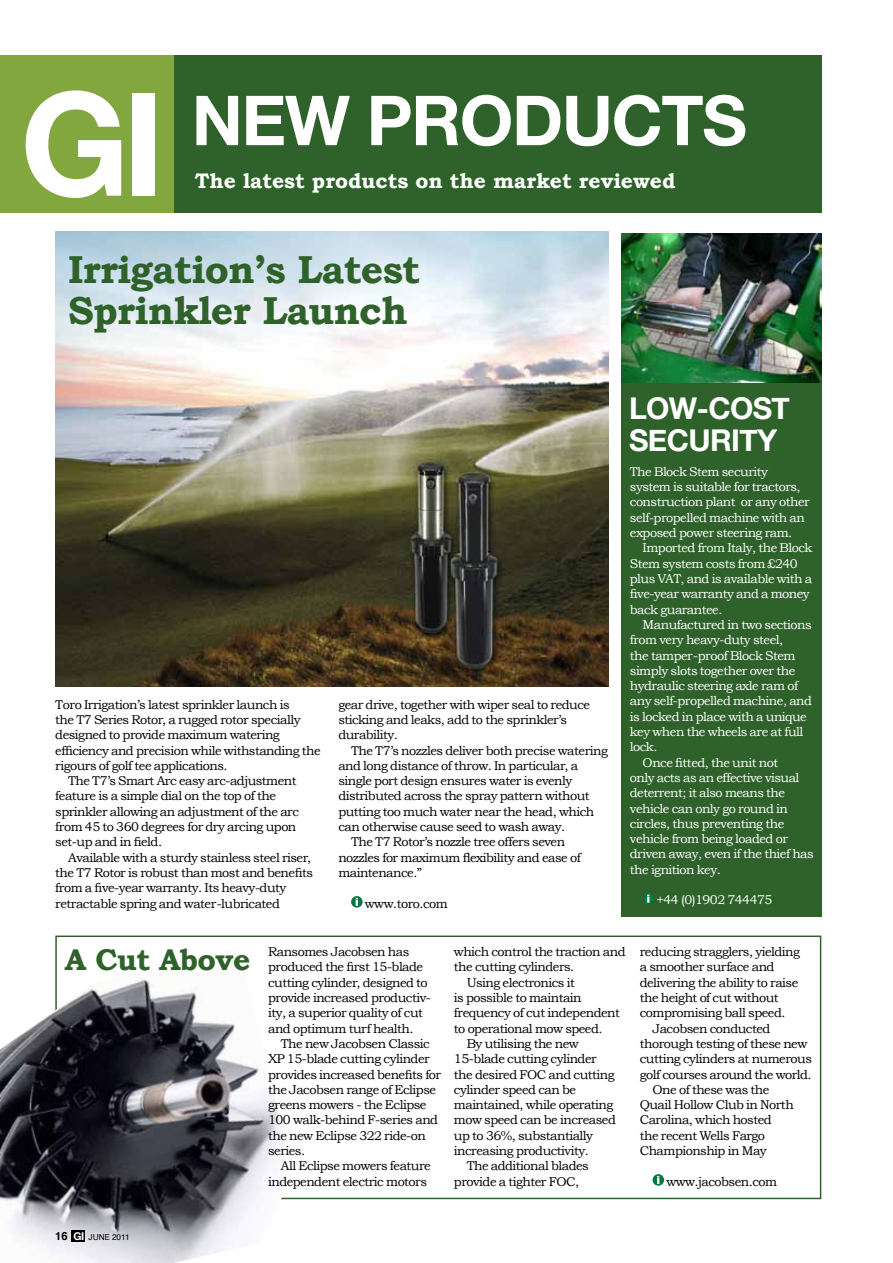
<style>
.page{position:relative;width:893px;height:1263px;background:#fff}
.page>*{position:absolute;margin:0;border:0;box-sizing:border-box;transform-origin:0 0}
.t1{font:700 69px "Helvetica Neue";letter-spacing:-.02em;color:#fff}
.t2{font:700 39px/40.5px "Bookman Old Style";letter-spacing:-.02em;color:#2f622a}
.t3{font:700 30px/31.5px "Helvetica Neue";letter-spacing:-.02em;color:#fff}
.t4{font:700 30px "Bookman Old Style";letter-spacing:-.02em;color:#2f622a}
.t5{font:700 21px "Bookman Old Style";color:#fff}
.t6{font:12.75px/15.3px "Bookman Old Style";letter-spacing:-.04em;color:#000}
.t7{font:12.75px/15.3px "Bookman Old Style";letter-spacing:-.04em;color:#fff}
.t8{font:8.25px "Helvetica";color:#000}
.s1{font-size:144px}
.s2{font-weight:700;font-size:11.25px}
.s3{font-family:"Helvetica Neue";font-weight:700;font-size:10.8px;color:#fff}
</style>
<div class="page">
<div style="left:55px;top:935px;width:766px;height:264px;border:2px solid #2f622a"></div>
<img style="left:0;top:947px;width:292px;height:316px">
<div style="left:71px;top:1230px;width:14px;height:11px;background:#000"></div>
<div style="left:0;top:55px;width:821px;height:158px;background:#2f622a"></div>
<div style="left:0;top:55px;width:173px;height:158px;background:#81a73e"></div>
<div style="left:621px;top:233px;width:200px;height:683px;background:#2f622a"></div>
<div style="left:351px;top:896px;width:11px;height:11px;background:#007840;border-radius:50%"></div>
<svg style="left:355px;top:898px;width:3px;height:8px"></svg>
<img style="left:55px;top:232px;width:553px;height:454px">
<img style="left:621px;top:234px;width:200px;height:149px">
<svg style="left:642px;top:893px;width:12px;height:11px"></svg>
<svg style="left:647px;top:894px;width:2px;height:9px"></svg>
<svg style="left:652px;top:1174px;width:11px;height:12px"></svg>
<svg style="left:656px;top:1176px;width:3px;height:8px"></svg>
<h1 class="t1" style="left:20px;top:78px;width:720px"><span class="s1">GI</span> NEW PRODUCTS</h1>
<h3 class="t5" style="left:195px;top:169px;width:482px">The latest products on the market reviewed</h3>
<h2 class="t2" style="left:68px;top:249px;width:353px">Irrigation’s Latest<br>Sprinkler Launch</h2>
<p class="t6" style="left:55px;top:697px;width:236px">Toro Irrigation’s latest sprinkler launch is</p>
<p class="t6" style="left:55px;top:712px;width:247px">the T7 Series Rotor, a rugged rotor specially</p>
<p class="t6" style="left:55px;top:727px;width:226px">designed to provide maximum watering</p>
<p class="t6" style="left:55px;top:742px;width:267px">efficiency and precision while withstanding the</p>
<p class="t6" style="left:55px;top:758px;width:174px">rigours of golf tee applications.</p>
<p class="t6" style="left:68px;top:773px;width:230px">The T7’s Smart Arc easy arc-adjustment</p>
<p class="t6" style="left:55px;top:788px;width:222px">feature is a simple dial on the top of the</p>
<p class="t6" style="left:55px;top:804px;width:245px">sprinkler allowing an adjustment of the arc</p>
<p class="t6" style="left:55px;top:819px;width:242px">from 45 to 360 degrees for dry arcing upon</p>
<p class="t6" style="left:55px;top:834px;width:108px">set-up and in field.</p>
<p class="t6" style="left:68px;top:850px;width:244px">Available with a sturdy stainless steel riser,</p>
<p class="t6" style="left:55px;top:865px;width:259px">the T7 Rotor is robust than most and benefits</p>
<p class="t6" style="left:55px;top:880px;width:232px">from a five-year warranty. Its heavy-duty</p>
<p class="t6" style="left:55px;top:895px;width:226px">retractable spring and water-lubricated</p>
<p class="t6" style="left:338px;top:697px;width:253px">gear drive, together with wiper seal to reduce sticking and leaks, add to the sprinkler’s durability.</p>
<p class="t6" style="left:351px;top:742px;width:258px">The T7’s nozzles deliver both precise watering</p>
<p class="t6" style="left:338px;top:758px;width:241px">and long distance of throw. In particular, a</p>
<p class="t6" style="left:338px;top:773px;width:235px">single port design ensures water is evenly</p>
<p class="t6" style="left:338px;top:788px;width:253px">distributed across the spray pattern without</p>
<p class="t6" style="left:338px;top:804px;width:257px">putting too much water near the head, which</p>
<p class="t6" style="left:338px;top:819px;width:228px">can otherwise cause seed to wash away.</p>
<p class="t6" style="left:351px;top:834px;width:215px">The T7 Rotor’s nozzle tree offers seven</p>
<p class="t6" style="left:338px;top:850px;width:244px">nozzles for maximum flexibility and ease of</p>
<p class="t6" style="left:338px;top:865px;width:85px">maintenance.”</p>
<p class="t6" style="left:365px;top:895px;width:84px">www.toro.com</p>
<h3 class="t3" style="left:628px;top:392px;width:162px">LOW-COST<br>SECU RITY</h3>
<p class="t7" style="left:629px;top:464px;width:181px">The Block Stem security system is suitable for tractors, construction plant or any other self-propelled machine with an exposed power steering ram.</p>
<p class="t7" style="left:629px;top:540px;width:184px;text-indent:13px">Imported from Italy, the Block<br>Stem system costs from £240 plus VAT, and is available with a five-year warranty and a money back guarantee.</p>
<p class="t7" style="left:642px;top:617px;width:171px">Manufactured in two sections</p>
<p class="t7" style="left:629px;top:632px;width:155px">from very heavy-duty steel,</p>
<p class="t7" style="left:629px;top:647px;width:167px">the tamper-proof Block Stem</p>
<p class="t7" style="left:629px;top:663px;width:167px">simply slots together over the</p>
<p class="t7" style="left:629px;top:678px;width:170px">hydraulic steering axle ram of</p>
<p class="t7" style="left:629px;top:693px;width:184px">any self-propelled machine, and</p>
<p class="t7" style="left:629px;top:709px;width:178px">is locked in place with a unique</p>
<p class="t7" style="left:629px;top:724px;width:175px">key when the wheels are at full</p>
<p class="t7" style="left:629px;top:739px;width:29px">lock.</p>
<p class="t7" style="left:642px;top:755px;width:137px">Once fitted, the unit not</p>
<p class="t7" style="left:629px;top:770px;width:171px">only acts as an effective visual</p>
<p class="t7" style="left:629px;top:785px;width:157px">deterrent; it also means the</p>
<p class="t7" style="left:629px;top:800px;width:159px">vehicle can only go round in</p>
<p class="t7" style="left:629px;top:816px;width:156px">circles, thus preventing the</p>
<p class="t7" style="left:629px;top:831px;width:159px">vehicle from being loaded or</p>
<p class="t7" style="left:629px;top:846px;width:185px">driven away, even if the thief has</p>
<p class="t7" style="left:629px;top:862px;width:92px">the ignition key.</p>
<p class="t7" style="left:656px;top:892px;width:117px">+44 (0)1902 744475</p>
<h3 class="t4" style="left:65px;top:942px;width:187px">A Cut Above</h3>
<p class="t8" style="left:55px;top:1231px;width:76px"><span class="s2">16</span> <span class="s3">GI</span> JUNE 2011</p>
<p class="t6" style="left:268px;top:944px;width:164px">Ransomes Jacobsen has produced the first 15-blade cutting cylinder, designed to provide increased productiv&shy;ity, a superior quality of cut and optimum turf health.</p>
<p class="t6" style="left:268px;top:1036px;width:174px;text-indent:13px">The new Jacobsen Classic<br>XP 15-blade cutting cylinder provides increased benefits for the Jacobsen range of Eclipse greens mowers - the Eclipse<br>100 walk-behind F-series and the new Eclipse 322 ride-on series.</p>
<p class="t6" style="left:268px;top:1158px;width:164px;text-indent:13px">All Eclipse mowers feature independent electric motors</p>
<p class="t6" style="left:454px;top:944px;width:173px">which control the traction and</p>
<p class="t6" style="left:454px;top:959px;width:122px">the cutting cylinders.</p>
<p class="t6" style="left:466px;top:975px;width:110px">Using electronics it</p>
<p class="t6" style="left:454px;top:990px;width:129px">is possible to maintain</p>
<p class="t6" style="left:454px;top:1005px;width:167px">frequency of cut independent</p>
<p class="t6" style="left:454px;top:1021px;width:150px">to operational mow speed.</p>
<p class="t6" style="left:466px;top:1036px;width:114px">By utilising the new</p>
<p class="t6" style="left:454px;top:1051px;width:144px">15-blade cutting cylinder</p>
<p class="t6" style="left:454px;top:1066px;width:162px">the desired FOC and cutting</p>
<p class="t6" style="left:454px;top:1082px;width:123px">cylinder speed can be</p>
<p class="t6" style="left:454px;top:1097px;width:161px">maintained, while operating</p>
<p class="t6" style="left:454px;top:1112px;width:163px">mow speed can be increased</p>
<p class="t6" style="left:454px;top:1128px;width:141px">up to 36%, substantially</p>
<p class="t6" style="left:454px;top:1143px;width:136px">increasing productivity.</p>
<p class="t6" style="left:466px;top:1158px;width:124px">The additional blades</p>
<p class="t6" style="left:454px;top:1174px;width:127px">provide a tighter FOC,</p>
<p class="t6" style="left:639px;top:944px;width:162px">reducing stragglers, yielding</p>
<p class="t6" style="left:639px;top:959px;width:136px">a smoother surface and</p>
<p class="t6" style="left:639px;top:975px;width:160px">delivering the ability to raise</p>
<p class="t6" style="left:639px;top:990px;width:140px">the height of cut without</p>
<p class="t6" style="left:639px;top:1005px;width:147px">compromising ball speed.</p>
<p class="t6" style="left:652px;top:1021px;width:119px">Jacobsen conducted</p>
<p class="t6" style="left:639px;top:1036px;width:169px">thorough testing of these new</p>
<p class="t6" style="left:639px;top:1051px;width:174px">cutting cylinders at numerous</p>
<p class="t6" style="left:639px;top:1066px;width:173px">golf courses around the world.</p>
<p class="t6" style="left:652px;top:1082px;width:118px">One of these was the</p>
<p class="t6" style="left:639px;top:1097px;width:155px">Quail Hollow Club in North</p>
<p class="t6" style="left:639px;top:1112px;width:133px">Carolina, which hosted</p>
<p class="t6" style="left:639px;top:1128px;width:127px">the recent Wells Fargo</p>
<p class="t6" style="left:639px;top:1143px;width:128px">Championship in May</p>
<p class="t6" style="left:666px;top:1174px;width:112px">www.jacobsen.com</p>
</div>
